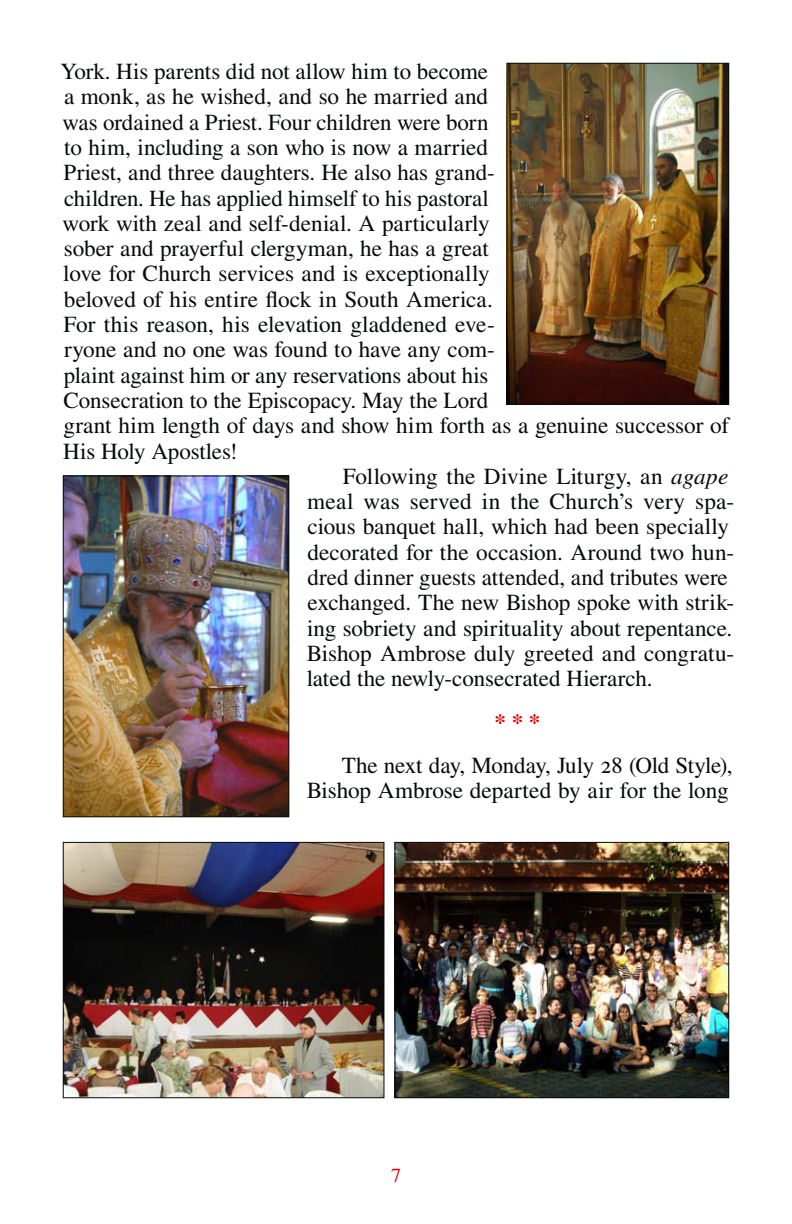
<style>
.page{position:relative;width:792px;height:1224px;background:#fff}
.page>*{position:absolute;margin:0;border:0;box-sizing:border-box;transform-origin:0 0}
.t1{font:23px/25.2px "CTOS Times Pro";letter-spacing:-.005em;color:#050a0a}
.Paragraph_Style_1{font:700 23px "CTOS Times Pro";color:#e30000}
.t2{font:20px "CTOS Times Pro";color:#e30000}
.s1{font-style:italic}
</style>
<div class="page">
<img style="left:509px;top:65px;width:218px;height:337px">
<div style="left:507px;top:63px;width:222px;height:341px;border:1px solid #050a0a"></div>
<img style="left:65px;top:478px;width:222px;height:337px">
<div style="left:63px;top:476px;width:226px;height:341px;border:1px solid #050a0a"></div>
<img style="left:65px;top:844px;width:317px;height:252px">
<div style="left:63px;top:842px;width:321px;height:256px;border:1px solid #050a0a"></div>
<img style="left:397px;top:844px;width:330px;height:252px">
<div style="left:395px;top:842px;width:334px;height:256px;border:1px solid #050a0a"></div>
<p class="t1" style="left:60px;top:57px;width:670px">York. His parents did not allow him to become<br>a monk, as he wished, and so he married and<br>was ordained a Priest. Four children were born<br>to him, including a son who is now a married<br>Priest, and three daughters. He also has grand-<br>children. He has applied himself to his pastoral<br>work with zeal and self-denial. A particularly<br>sober and prayerful clergyman, he has a great<br>love for Church services and is exceptionally<br>beloved of his entire flock in South America.<br>For this reason, his elevation gladdened eve-<br>ryone and no one was found to have any com-<br>plaint against him or any reservations about his<br>Consecration to the Episcopacy. May the Lord<br>grant him length of days and show him forth as a genuine successor of His Holy Apostles!</p>
<p class="t1" style="left:307px;top:462px;width:429px;text-indent:36px">Following the Divine Liturgy, an <span class="s1">agape </span>meal was served in the Church’s very spa&shy;cious banquet hall, which had been specially decorated for the occasion. Around two hun&shy;dred dinner guests attended, and tributes were exchanged. The new Bishop spoke with strik&shy;ing sobriety and spirituality about repentance.<br>Bishop Ambrose duly greeted and congratu&shy;lated the newly-consecrated Hierarch.</p>
<p class="Paragraph_Style_1" style="left:494px;top:701px;width:48px">* * *</p>
<p class="t1" style="left:307px;top:751px;width:427px;text-align:right">The next day, Monday, July 28 (Old Style),<br>Bishop Ambrose departed by air for the long</p>
<p class="t2" style="left:391px;top:1158px;width:11px">7</p>
</div>
